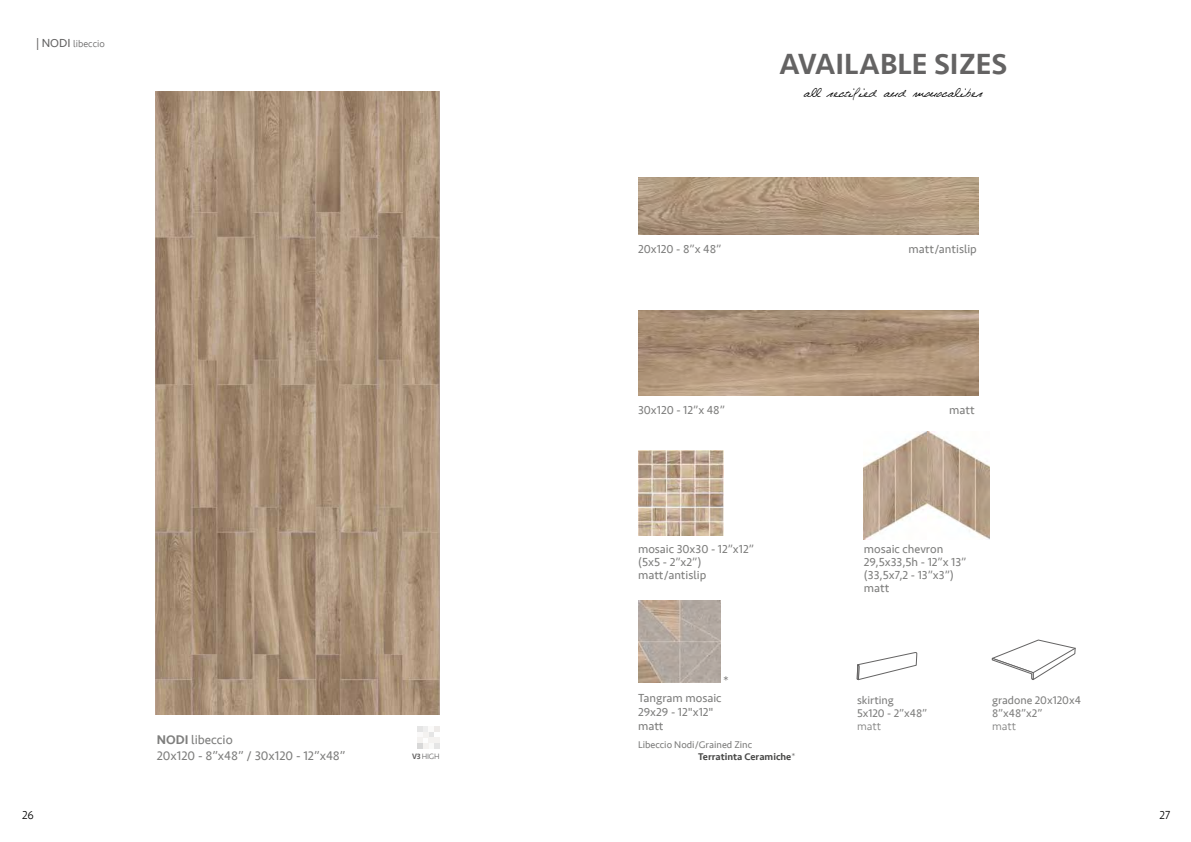
<style>
.page{position:relative;width:1191px;height:842px;background:#fff}
.page>*{position:absolute;margin:0;border:0;box-sizing:border-box;transform-origin:0 0}
.t1{font:500 30px "Seravek";color:#646363}
.t2{font:16px "Celine Dion Handwriting";color:#000}
.t3{font:14px "Seravek";color:#7e7e7d}
.t4{font:12.9px/16px "Seravek";color:#7e7e7d}
.t5{font:12px/13px "Seravek";color:#7e7e7d}
.t6{font:300 12px "Seravek";color:#000}
.t7{font:11.5px/13px "Seravek";color:#7e7e7d}
.t8{font:300 11.5px "Seravek";color:#7e7e7d}
.t9{font:10px/12px "Seravek";color:#7e7e7d}
.t10{font:300 10px "Seravek";color:#646363}
.t11{font:300 8px "Seravek";color:#646363}
.s1{font-weight:400;font-size:12px}
.s2{font-weight:500}
.s3{font-weight:500;color:#4a4a49}
</style>
<div class="page">
<img style="left:638px;top:600px;width:82px;height:82px">
<svg style="left:857px;top:652px;width:60px;height:28px"></svg>
<svg style="left:991px;top:640px;width:84px;height:40px"></svg>
<img style="left:638px;top:450px;width:85px;height:85px">
<img style="left:864px;top:431px;width:125px;height:108px">
<img style="left:156px;top:91px;width:283px;height:624px">
<img style="left:638px;top:178px;width:340px;height:56px">
<img style="left:638px;top:310px;width:340px;height:85px">
<svg style="left:418px;top:727px;width:21px;height:21px"></svg>
<p class="t10" style="left:36px;top:38px;width:70px"><span class="s1">| NODI</span> libeccio</p>
<p class="t6" style="left:22px;top:808px;width:13px">26</p>
<p class="t4" style="left:157px;top:731px;width:190px"><span class="s2">NODI</span> libeccio<br>20x120 - 8”x48” / 30x120 - 12”x48”</p>
<p class="t11" style="left:412px;top:751px;width:29px"><span class="s2">V3</span> HIGH</p>
<h1 class="t1" style="left:779px;top:46px;width:229px">AVAILABLE SIZES</h1>
<h2 class="t2" style="left:804px;top:83px;width:180px">all rectified and monocaliber</h2>
<p class="t5" style="left:638px;top:243px;width:85px">20x120 - 8”x 48”</p>
<p class="t5" style="left:908px;top:243px;width:70px">matt/antislip</p>
<p class="t5" style="left:638px;top:404px;width:88px">30x120 - 12”x 48”</p>
<p class="t5" style="left:949px;top:404px;width:27px">matt</p>
<p class="t5" style="left:638px;top:542px;width:117px">mosaic 30x30 - 12”x12” (5x5 - 2”x2”) matt/antislip</p>
<p class="t3" style="left:723px;top:670px;width:7px">*</p>
<p class="t5" style="left:638px;top:691px;width:85px;line-height:14px">Tangram mosaic<br>29x29 - 12"x12" matt</p>
<p class="t9" style="left:698px;top:738px;width:99px;text-indent:-60px">Libeccio Nodi/Grained Zinc<br><span class="s3">Terratinta Ceramiche</span>*</p>
<p class="t5" style="left:864px;top:542px;width:104px">mosaic chevron<br>29,5x33,5h - 12”x 13” (33,5x7,2 - 13”x3”) matt</p>
<p class="t7" style="left:857px;top:694px;width:72px">skirting<br>5x120 - 2”x48”</p>
<p class="t8" style="left:857px;top:719px;width:26px">matt</p>
<p class="t7" style="left:992px;top:694px;width:90px">gradone 20x120x4<br>8”x48”x2”</p>
<p class="t8" style="left:992px;top:719px;width:26px">matt</p>
<p class="t6" style="left:1159px;top:808px;width:13px">27</p>
</div>
